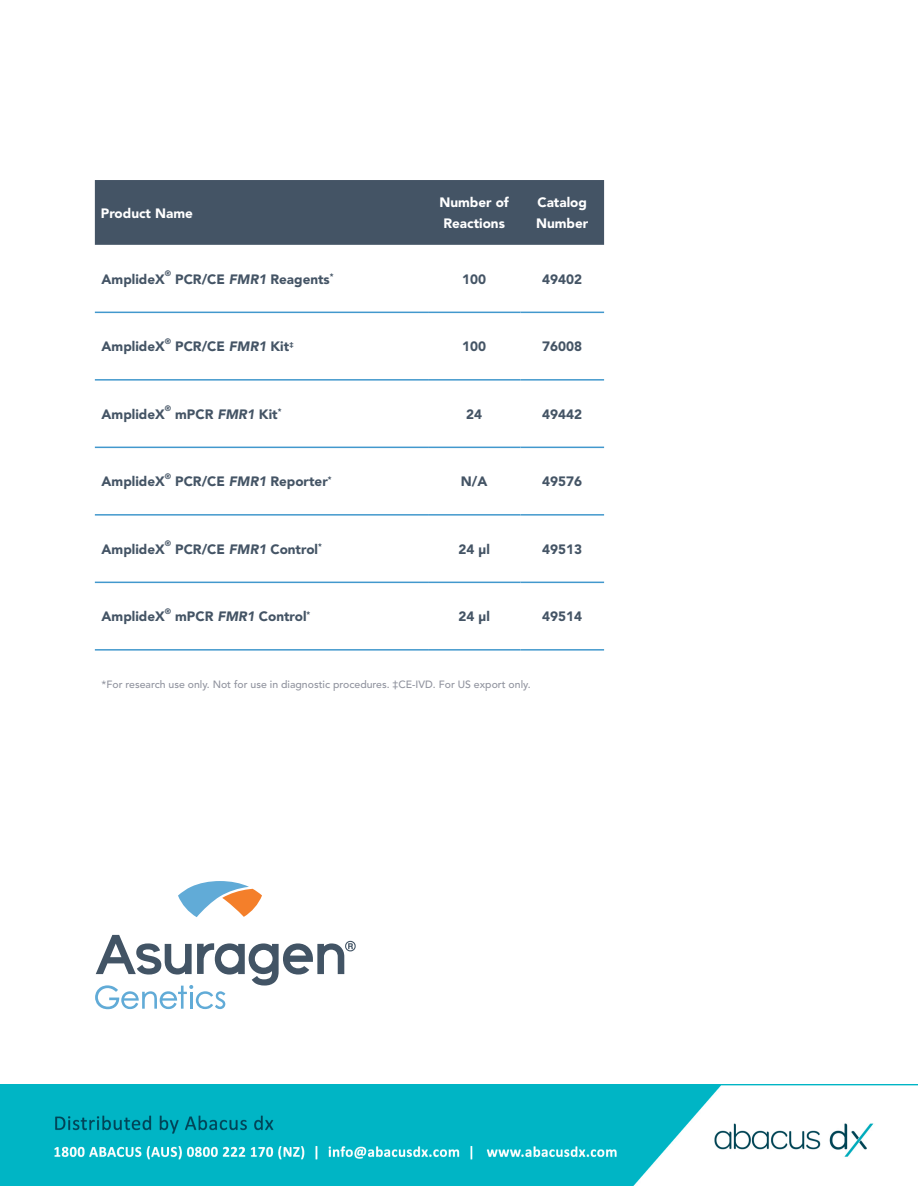
<style>
.page{position:relative;width:918px;height:1188px;background:#fff}
.page>*{position:absolute;margin:0;border:0;box-sizing:border-box;transform-origin:0 0}
.subhead{font:900 13.5px "Avenir LT Std";color:#445465}
.subhead-2{font:900 13.5px/21px "Avenir LT Std";color:#fff}
.Summary_Conclusion_b{font:500 10.5px "Avenir LT Std";color:#91949f}
.subhead-3{font:900 7.8px "Avenir LT Std";color:#445465}
.s1{font-style:italic}
</style>
<div class="page">
<div style="left:95px;top:180px;width:509px;height:65px;background:#445465"></div>
<hr style="left:95px;top:379px;width:333px;height:2px;background:#4298cd">
<hr style="left:428px;top:379px;width:92px;height:2px;background:#4298cd">
<hr style="left:520px;top:379px;width:84px;height:2px;background:#4298cd">
<hr style="left:95px;top:312px;width:333px;height:1px;background:#4298cd">
<hr style="left:428px;top:312px;width:92px;height:1px;background:#4298cd">
<hr style="left:520px;top:312px;width:84px;height:1px;background:#4298cd">
<hr style="left:95px;top:447px;width:333px;height:1px;background:#4298cd">
<hr style="left:428px;top:447px;width:92px;height:1px;background:#4298cd">
<hr style="left:520px;top:447px;width:84px;height:1px;background:#4298cd">
<hr style="left:95px;top:514px;width:333px;height:2px;background:#4298cd">
<hr style="left:428px;top:514px;width:92px;height:2px;background:#4298cd">
<hr style="left:520px;top:514px;width:84px;height:2px;background:#4298cd">
<hr style="left:95px;top:582px;width:333px;height:1px;background:#4298cd">
<hr style="left:428px;top:582px;width:92px;height:1px;background:#4298cd">
<hr style="left:520px;top:582px;width:84px;height:1px;background:#4298cd">
<hr style="left:95px;top:649px;width:333px;height:2px;background:#4298cd">
<hr style="left:428px;top:649px;width:92px;height:2px;background:#4298cd">
<hr style="left:520px;top:649px;width:84px;height:2px;background:#4298cd">
<svg style="left:178px;top:881px;width:84px;height:36px"></svg>
<svg style="left:95px;top:935px;width:261px;height:74px"></svg>
<img style="left:0;top:1085px;width:918px;height:101px">
<p class="subhead-2" style="left:101px;top:202px;width:93px">Product Name</p>
<p class="subhead-2" style="left:439px;top:192px;width:71px">Number of<br>Reactions</p>
<p class="subhead-2" style="left:536px;top:192px;width:54px">Catalog<br>Number</p>
<p class="subhead-3" style="left:165px;top:269px;width:8px">®</p>
<p class="subhead" style="left:175px;top:271px;width:160px">PCR/CE <span class="s1">FMR1</span> Reagents<sup>*</sup></p>
<p class="subhead" style="left:462px;top:271px;width:25px">100</p>
<p class="subhead" style="left:542px;top:271px;width:41px">49402</p>
<p class="subhead" style="left:102px;top:271px;width:65px">AmplideX</p>
<p class="subhead-3" style="left:165px;top:336px;width:8px">®</p>
<p class="subhead" style="left:175px;top:338px;width:120px">PCR/CE <span class="s1">FMR1</span> Kit<sup>‡</sup></p>
<p class="subhead" style="left:462px;top:338px;width:25px">100</p>
<p class="subhead" style="left:542px;top:338px;width:41px">76008</p>
<p class="subhead" style="left:102px;top:338px;width:65px">AmplideX</p>
<p class="subhead-3" style="left:165px;top:404px;width:8px">®</p>
<p class="subhead" style="left:102px;top:406px;width:65px">AmplideX</p>
<p class="subhead" style="left:175px;top:406px;width:108px">mPCR <span class="s1">FMR1</span> Kit<sup>*</sup></p>
<p class="subhead" style="left:466px;top:406px;width:17px">24</p>
<p class="subhead" style="left:542px;top:406px;width:41px">49442</p>
<p class="subhead-3" style="left:165px;top:471px;width:8px">®</p>
<p class="subhead" style="left:175px;top:473px;width:158px">PCR/CE <span class="s1">FMR1</span> Reporter<sup>*</sup></p>
<p class="subhead" style="left:461px;top:473px;width:28px">N/A</p>
<p class="subhead" style="left:542px;top:473px;width:41px">49576</p>
<p class="subhead" style="left:102px;top:473px;width:65px">AmplideX</p>
<p class="subhead-3" style="left:165px;top:539px;width:8px">®</p>
<p class="subhead" style="left:175px;top:541px;width:148px">PCR/CE <span class="s1">FMR1</span> Control<sup>*</sup></p>
<p class="subhead" style="left:459px;top:541px;width:33px">24 μl</p>
<p class="subhead" style="left:542px;top:541px;width:41px">49513</p>
<p class="subhead" style="left:102px;top:541px;width:65px">AmplideX</p>
<p class="subhead-3" style="left:165px;top:606px;width:8px">®</p>
<p class="subhead" style="left:102px;top:608px;width:65px">AmplideX</p>
<p class="subhead" style="left:175px;top:608px;width:137px">mPCR <span class="s1">FMR1</span> Control<sup>*</sup></p>
<p class="subhead" style="left:459px;top:608px;width:33px">24 μl</p>
<p class="subhead" style="left:542px;top:608px;width:41px">49514</p>
<p class="Summary_Conclusion_b" style="left:102px;top:678px;width:430px">*For research use only. Not for use in diagnostic procedures. ‡CE-IVD. For US export only.</p>
</div>
